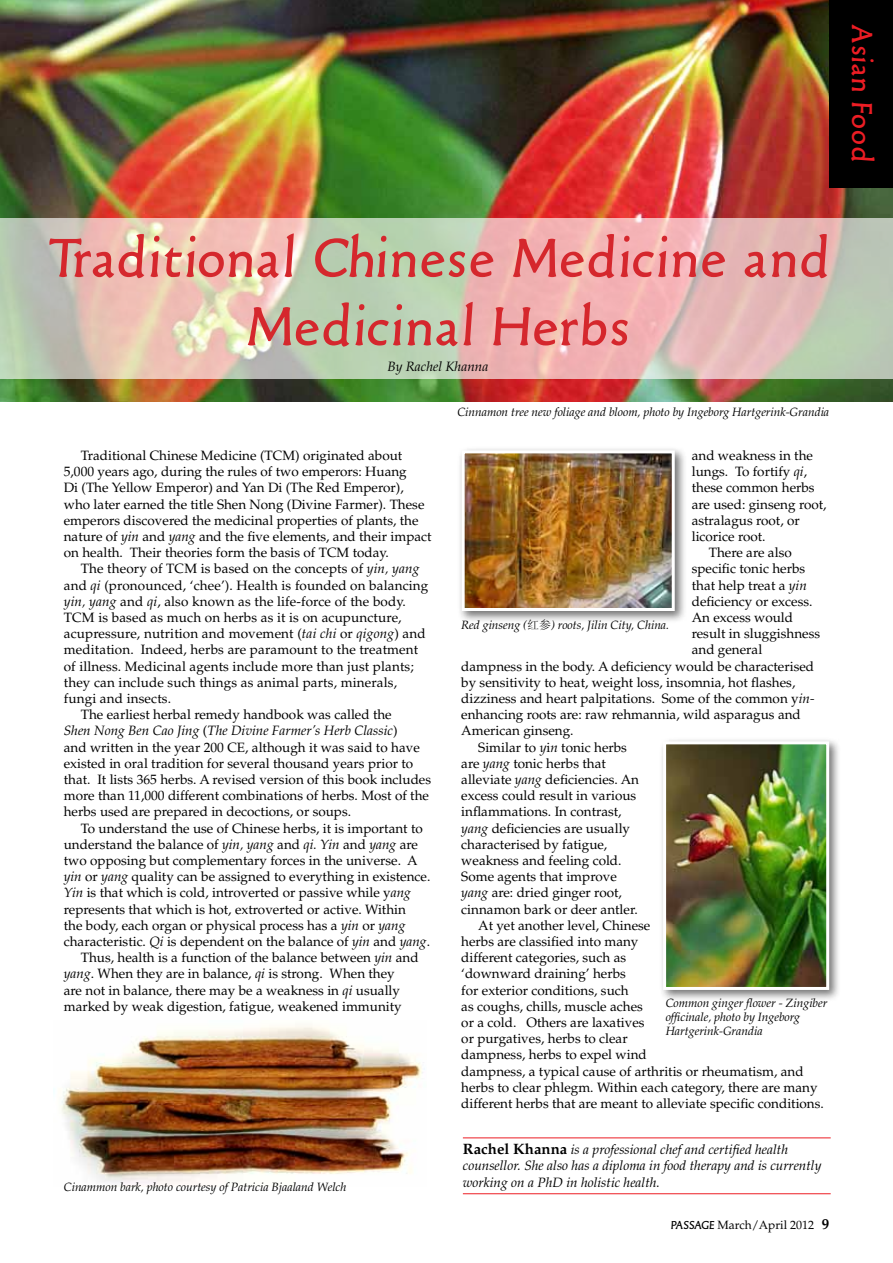
<style>
.page{position:relative;width:893px;height:1263px;background:#fff}
.page>*{position:absolute;margin:0;border:0;box-sizing:border-box;transform-origin:0 0}
.t1{font:57px/68.4px "Old Typefaces";letter-spacing:.04em;color:#d5272d;text-align:center}
.t2{font:30px "Old Typefaces";letter-spacing:.055em;color:#ed1d24}
.t3{font:13.5px/16.2px "Palatino LT Std";color:#000}
.t4{font:italic 13.5px/16.5px "Palatino LT Std";color:#000}
.t5{font:italic 12px/14.4px "Palatino LT Std";letter-spacing:-.005em;color:#000}
.t6{font:12px "Palatino LT Std";color:#000}
.s1{font-style:italic}
.s2{font-style:normal}
.s3{font-weight:700;font-style:normal;font-size:15px}
.s4{font-family:"Sim Sun";font-style:normal}
.s5{font-family:"Old Typefaces"}
.s6{font-weight:700;font-size:15px}
</style>
<div class="page">
<img style="left:0;top:0;width:893px;height:402px">
<svg style="left:0;top:218px;width:893px;height:161px;background:#d9c2b5"></svg>
<img style="left:53px;top:1025px;width:372px;height:159px">
<hr style="left:463px;top:1137px;width:368px;height:1px;background:#ed1d24">
<hr style="left:463px;top:1193px;width:368px;height:1px;background:#ed1d24">
<div style="left:829px;top:0;width:64px;height:187px;background:#000"></div>
<div style="left:659px;top:737px;width:183px;height:265px;background:#000;opacity:.55"></div>
<img style="left:667px;top:745px;width:158px;height:241px">
<div style="left:663px;top:741px;width:166px;height:249px;border:3px solid #fff"></div>
<div style="left:458px;top:446px;width:229px;height:178px;background:#000;opacity:.55"></div>
<img style="left:466px;top:454px;width:205px;height:153px">
<div style="left:462px;top:450px;width:213px;height:161px;border:3px solid #fff"></div>
<h2 class="t2" style="left:879px;top:25px;width:138px;rotate:90deg">Asian Food</h2>
<h1 class="t1" style="left:47px;top:224px;width:783px">Traditional Chinese Medicine and<br>Medicinal Herbs</h1>
<p class="t4" style="left:388px;top:358px;width:102px">By Rachel Khanna</p>
<p class="t3" style="left:64px;top:447px;width:369px;text-indent:17px">Traditional Chinese Medicine (TCM) originated about 5,000 years ago, during the rules of two emperors: Huang<br>Di (The Yellow Emperor) and Yan Di (The Red Emperor), who later earned the title Shen Nong (Divine Farmer). These emperors discovered the medicinal properties of plants, the nature of <span class="s1">yin</span> and <span class="s1">yang</span> and the five elements, and their impact on health. Their theories form the basis of TCM today.</p>
<p class="t3" style="left:81px;top:561px;width:340px">The theory of TCM is based on the concepts of <span class="s1">yin, yang</span></p>
<p class="t3" style="left:64px;top:577px;width:366px">and <span class="s1">qi</span> (pronounced, ‘chee’). Health is founded on balancing</p>
<p class="t3" style="left:64px;top:593px;width:344px"><span class="s1">yin, yang</span> and <span class="s1">qi</span>, also known as the life-force of the body.</p>
<p class="t3" style="left:64px;top:609px;width:339px">TCM is based as much on herbs as it is on acupuncture,</p>
<p class="t3" style="left:64px;top:626px;width:363px">acupressure, nutrition and movement (<span class="s1">tai chi</span> or <span class="s1">qigong</span>) and</p>
<p class="t3" style="left:64px;top:642px;width:356px">meditation. Indeed, herbs are paramount to the treatment</p>
<p class="t3" style="left:64px;top:658px;width:352px">of illness. Medicinal agents include more than just plants;</p>
<p class="t3" style="left:64px;top:674px;width:335px">they can include such things as animal parts, minerals,</p>
<p class="t3" style="left:64px;top:690px;width:109px">fungi and insects.</p>
<p class="t3" style="left:81px;top:707px;width:312px">The earliest herbal remedy handbook was called the</p>
<p class="t4" style="left:64px;top:723px;width:335px">Shen Nong Ben Cao Jing <span class="s2">(</span>The Divine Farmer’s Herb Classic<span class="s2">)</span></p>
<p class="t3" style="left:64px;top:739px;width:358px">and written in the year 200 CE, although it was said to have</p>
<p class="t3" style="left:64px;top:755px;width:351px">existed in oral tradition for several thousand years prior to</p>
<p class="t3" style="left:64px;top:771px;width:369px">that. It lists 365 herbs. A revised version of this book includes</p>
<p class="t3" style="left:64px;top:788px;width:367px">more than 11,000 different combinations of herbs. Most of the</p>
<p class="t3" style="left:64px;top:804px;width:289px">herbs used are prepared in decoctions, or soups.</p>
<p class="t3" style="left:81px;top:820px;width:344px">To understand the use of Chinese herbs, it is important to</p>
<p class="t3" style="left:64px;top:836px;width:356px">understand the balance of <span class="s1">yin, yang</span> and <span class="s1">qi. Yin</span> and <span class="s1">yang</span> are</p>
<p class="t3" style="left:64px;top:852px;width:355px">two opposing but complementary forces in the universe. A</p>
<p class="t3" style="left:64px;top:869px;width:368px"><span class="s1">yin</span> or <span class="s1">yang</span> quality can be assigned to everything in existence.</p>
<p class="t3" style="left:64px;top:885px;width:349px"><span class="s1">Yin</span> is that which is cold, introverted or passive while y<span class="s1">ang</span></p>
<p class="t3" style="left:64px;top:901px;width:344px">represents that which is hot, extroverted or active. Within</p>
<p class="t3" style="left:64px;top:917px;width:343px">the body, each organ or physical process has a <span class="s1">yin</span> or <span class="s1">yang</span></p>
<p class="t3" style="left:64px;top:933px;width:368px">characteristic. <span class="s1">Qi</span> is dependent on the balance of <span class="s1">yin</span> and <span class="s1">yang</span>.</p>
<p class="t3" style="left:81px;top:950px;width:339px">Thus, health is a function of the balance between <span class="s1">yin</span> and</p>
<p class="t3" style="left:64px;top:966px;width:332px"><span class="s1">yang</span>. When they are in balance, <span class="s1">qi</span> is strong. When they</p>
<p class="t3" style="left:64px;top:982px;width:338px">are not in balance, there may be a weakness in <span class="s1">qi</span> usually</p>
<p class="t3" style="left:64px;top:998px;width:339px">marked by weak digestion, fatigue, weakened immunity</p>
<p class="t5" style="left:64px;top:1180px;width:284px">Cinammon bark, photo courtesy of Patricia Bjaaland Welch</p>
<p class="t5" style="left:457px;top:405px;width:373px">Cinnamon tree new foliage and bloom, photo by Ingeborg Hartgerink-Grandia</p>
<p class="t3" style="left:692px;top:447px;width:123px">and weakness in the</p>
<p class="t3" style="left:692px;top:464px;width:117px">lungs. To fortify <span class="s1">qi</span>,</p>
<p class="t3" style="left:692px;top:480px;width:124px">these common herbs</p>
<p class="t3" style="left:692px;top:496px;width:136px">are used: ginseng root,</p>
<p class="t3" style="left:692px;top:512px;width:110px">astralagus root, or</p>
<p class="t3" style="left:692px;top:528px;width:75px">licorice root.</p>
<p class="t3" style="left:709px;top:545px;width:84px">There are also</p>
<p class="t3" style="left:692px;top:561px;width:115px">specific tonic herbs</p>
<p class="t3" style="left:692px;top:577px;width:117px">that help treat a <span class="s1">yin</span></p>
<p class="t3" style="left:692px;top:593px;width:122px">deficiency or excess.</p>
<p class="t3" style="left:692px;top:609px;width:103px">An excess would</p>
<p class="t3" style="left:692px;top:626px;width:130px">result in sluggishness</p>
<p class="t3" style="left:692px;top:642px;width:72px">and general</p>
<p class="t3" style="left:461px;top:658px;width:354px">dampness in the body. A deficiency would be characterised</p>
<p class="t3" style="left:461px;top:674px;width:336px">by sensitivity to heat, weight loss, insomnia, hot flashes,</p>
<p class="t3" style="left:461px;top:690px;width:355px">dizziness and heart palpitations. Some of the common y<span class="s1">in-</span></p>
<p class="t3" style="left:461px;top:707px;width:341px">enhancing roots are: raw rehmannia, wild asparagus and</p>
<p class="t3" style="left:461px;top:723px;width:114px">American ginseng.</p>
<p class="t3" style="left:478px;top:739px;width:150px">Similar to <span class="s1">y</span>i<span class="s1">n</span> tonic herbs</p>
<p class="t3" style="left:461px;top:755px;width:146px">are <span class="s1">yang</span> tonic herbs that</p>
<p class="t3" style="left:461px;top:771px;width:179px">alleviate <span class="s1">yang</span> deficiencies. An</p>
<p class="t3" style="left:461px;top:788px;width:176px">excess could result in various</p>
<p class="t3" style="left:461px;top:804px;width:162px">inflammations. In contrast,</p>
<p class="t3" style="left:461px;top:820px;width:170px"><span class="s1">yang</span> deficiencies are usually</p>
<p class="t3" style="left:461px;top:836px;width:148px">characterised by fatigue,</p>
<p class="t3" style="left:461px;top:852px;width:162px">weakness and feeling cold.</p>
<p class="t3" style="left:461px;top:869px;width:157px">Some agents that improve</p>
<p class="t3" style="left:461px;top:885px;width:162px"><span class="s1">yang</span> are: dried ginger root,</p>
<p class="t3" style="left:461px;top:901px;width:178px">cinnamon bark or deer antler.</p>
<p class="t3" style="left:478px;top:917px;width:174px">At yet another level, Chinese</p>
<p class="t3" style="left:461px;top:933px;width:179px">herbs are classified into many</p>
<p class="t3" style="left:461px;top:950px;width:166px">different categories, such as</p>
<p class="t3" style="left:461px;top:966px;width:166px">‘downward draining’ herbs</p>
<p class="t3" style="left:461px;top:982px;width:169px">for exterior conditions, such</p>
<p class="t3" style="left:461px;top:998px;width:183px">as coughs, chills, muscle aches</p>
<p class="t3" style="left:461px;top:1014px;width:185px">or a cold. Others are laxatives</p>
<p class="t3" style="left:461px;top:1031px;width:168px">or purgatives, herbs to clear</p>
<p class="t3" style="left:461px;top:1047px;width:187px">dampness, herbs to expel wind</p>
<p class="t3" style="left:461px;top:1063px;width:344px">dampness, a typical cause of arthritis or rheumatism, and</p>
<p class="t3" style="left:461px;top:1079px;width:358px">herbs to clear phlegm. Within each category, there are many</p>
<p class="t3" style="left:461px;top:1095px;width:364px">different herbs that are meant to alleviate specific conditions.</p>
<p class="t4" style="left:463px;top:1141px;width:360px"><span class="s3">Rachel Khanna</span> is a professional chef and certified health counsellor. She also has a diploma in food therapy and is currently working on a PhD in holistic health.</p>
<p class="t5" style="left:461px;top:618px;width:209px">Red ginseng (<span class="s4">红参</span>) roots, Jilin City, China.</p>
<p class="t5" style="left:666px;top:995px;width:163px">Common ginger flower - Zingiber officinale, photo by Ingeborg<br>Hartgerink-Grandia</p>
<p class="t6" style="left:671px;top:1218px;width:159px"><span class="s5">PASSAGE</span> March/April 2012 <span class="s6">9</span></p>
</div>
